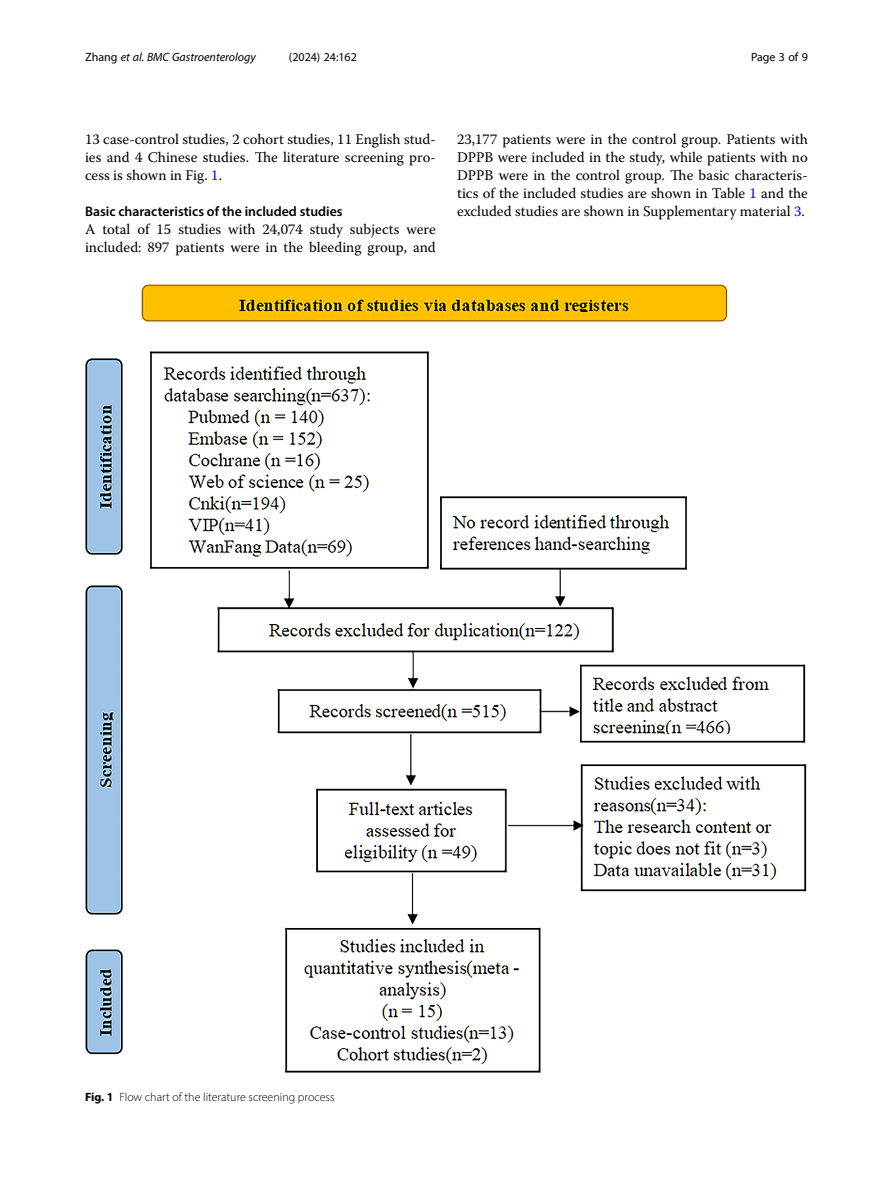
<style>
.page{position:relative;width:893px;height:1191px;background:#fff}
.page>*{position:absolute;margin:0;border:0;box-sizing:border-box;transform-origin:0 0}
.Body_Text{font:14.7px/18px "Warnock Pro";color:#000;text-align:justify}
.Head_2{font:600 13.8px "Myriad Pro";color:#000}
.Figure_Caption{font:300 12px "Myriad Pro";color:#000}
.t1{font:italic 12px "Myriad Pro";color:#000}
.t2{font:12px "Myriad Pro";color:#000}
.s1{font-style:normal}
.s2{color:#00f}
.s3{font-weight:700}
</style>
<div class="page">
<img style="left:85px;top:285px;width:722px;height:788px">
<p class="t1" style="left:85px;top:50px;width:172px"><span class="s1">Zhang</span> et al. BMC Gastroenterology</p>
<p class="t2" style="left:289px;top:50px;width:70px">(2024) 24:162</p>
<p class="t2" style="left:751px;top:50px;width:58px">Page 3 of 9</p>
<p class="Body_Text" style="left:85px;top:130px;width:352px">13 case-control studies, 2 cohort studies, 11 English stud&shy;ies and 4 Chinese studies. The literature screening pro&shy;cess is shown in Fig. <span class="s2">1</span>.</p>
<p class="Head_2" style="left:85px;top:203px;width:259px">Basic characteristics of the included studies</p>
<p class="Body_Text" style="left:85px;top:220px;width:352px">A total of 15 studies with 24,074 study subjects were included: 897 patients were in the bleeding group, and</p>
<p class="Body_Text" style="left:457px;top:130px;width:352px">23,177 patients were in the control group. Patients with DPPB were included in the study, while patients with no DPPB were in the control group. The basic characteris&shy;tics of the included studies are shown in Table <span class="s2">1</span> and the excluded studies are shown in Supplementary material <span class="s2">3</span>.</p>
<p class="Figure_Caption" style="left:85px;top:1089px;width:251px"><span class="s3">Fig. 1</span> Flow chart of the literature screening process</p>
</div>
